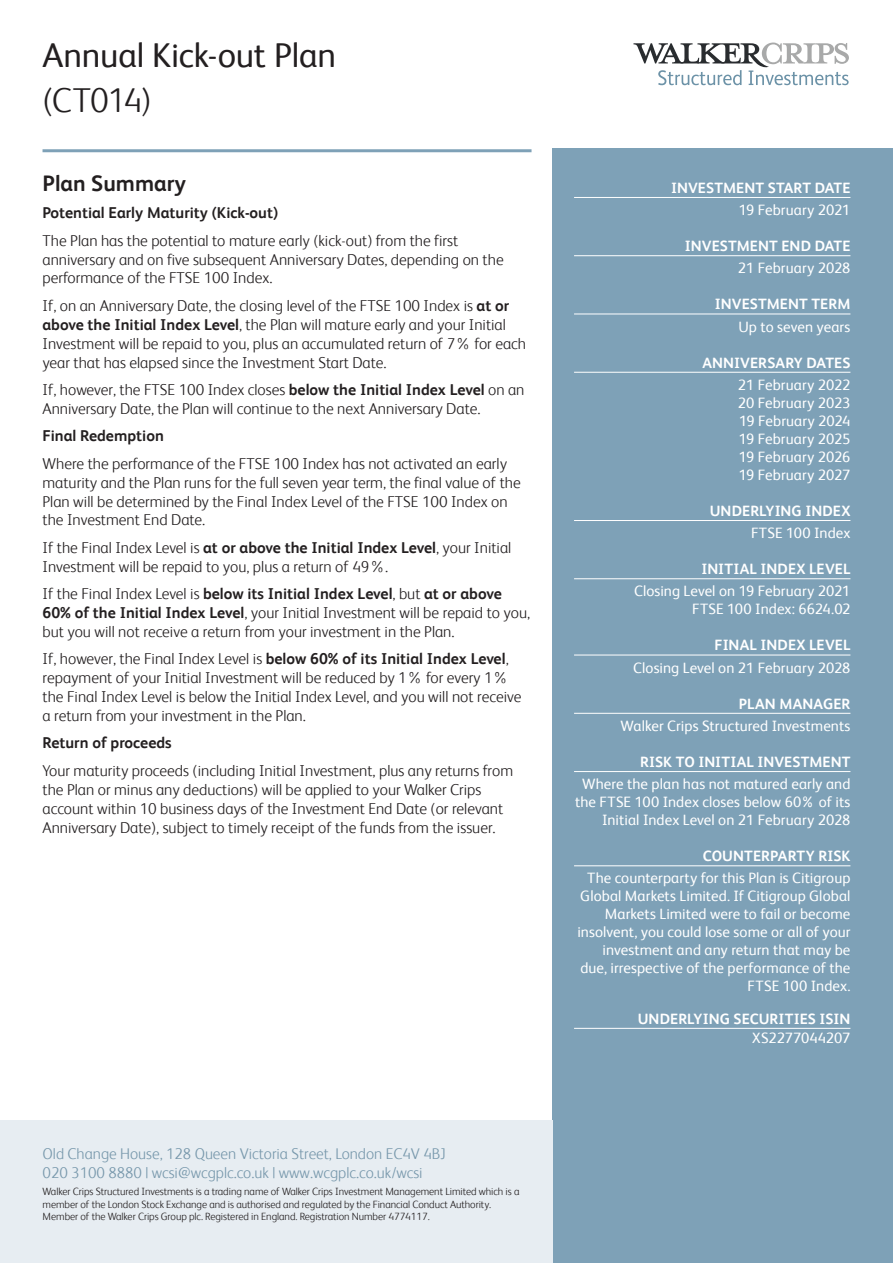
<style>
.page{position:relative;width:893px;height:1263px;background:#fff}
.page>*{position:absolute;margin:0;border:0;box-sizing:border-box;transform-origin:0 0}
.t1{font:34.5px/45px "FS Albert";letter-spacing:-.005em;color:#231f20}
.t2{font:700 22.5px "FS Albert";color:#231f20}
.t3{font:300 15.75px/18.9px "FS Albert";color:#231f20}
.t4{font:700 15.75px "FS Albert";color:#231f20}
.t5{font:300 15.6px "FS Albert";color:#7898ac}
.Summary_text{font:15px/18px "FS Albert";letter-spacing:.005em;color:#fff;text-align:right}
.Summary_heading{font:700 15px "FS Albert";letter-spacing:.005em;color:#fff}
.t6{font:300 10.5px/12.6px "FS Albert";letter-spacing:-.005em;color:#231f20}
.s1{font-weight:300}
.s2{font-weight:700}
</style>
<div class="page">
<div style="left:553px;top:148px;width:340px;height:1115px;background:#7ea1b7"></div>
<hr style="left:574px;top:197px;width:276px;height:1px;background:#fff">
<hr style="left:574px;top:255px;width:276px;height:1px;background:#fff">
<hr style="left:574px;top:314px;width:276px;height:1px;background:#fff">
<hr style="left:574px;top:372px;width:276px;height:1px;background:#fff">
<hr style="left:574px;top:520px;width:276px;height:1px;background:#fff">
<hr style="left:574px;top:578px;width:276px;height:1px;background:#fff">
<hr style="left:574px;top:655px;width:276px;height:1px;background:#fff">
<hr style="left:574px;top:713px;width:276px;height:1px;background:#fff">
<hr style="left:574px;top:771px;width:276px;height:1px;background:#fff">
<hr style="left:574px;top:865px;width:276px;height:1px;background:#fff">
<hr style="left:574px;top:1028px;width:276px;height:1px;background:#fff">
<div style="left:0;top:1120px;width:553px;height:143px;background:#e7edf2"></div>
<svg style="left:633px;top:43px;width:216px;height:42px"></svg>
<hr style="left:43px;top:149px;width:488px;height:3px;background:#7ea1b7">
<p class="t1" style="left:43px;top:33px;width:295px">Annual Kick-out Plan <span class="s1">(CT014)</span></p>
<p class="t2" style="left:43px;top:170px;width:145px">Plan Summary</p>
<p class="t4" style="left:43px;top:204px;width:237px">Potential Early Maturity (Kick-out)</p>
<p class="t3" style="left:43px;top:231px;width:463px">The Plan has the potential to mature early (kick-out) from the first anniversary and on five subsequent Anniversary Dates, depending on the performance of the FTSE 100 Index.</p>
<p class="t3" style="left:43px;top:296px;width:485px">If, on an Anniversary Date, the closing level of the FTSE 100 Index is <span class="s2">at or above the Initial Index Level</span>, the Plan will mature early and your Initial Investment will be repaid to you, plus an accumulated return of 7% for each year that has elapsed since the Investment Start Date.</p>
<p class="t3" style="left:43px;top:380px;width:483px">If, however, the FTSE 100 Index closes <span class="s2">below the Initial Index Level</span> on an<br>Anniversary Date, the Plan will continue to the next Anniversary Date.</p>
<p class="t4" style="left:43px;top:427px;width:123px">Final Redemption</p>
<p class="t3" style="left:43px;top:454px;width:480px">Where the performance of the FTSE 100 Index has not activated an early maturity and the Plan runs for the full seven year term, the final value of the Plan will be determined by the Final Index Level of the FTSE 100 Index on the Investment End Date.</p>
<p class="t3" style="left:43px;top:538px;width:470px">If the Final Index Level is <span class="s2">at or above the Initial Index Level</span>, your Initial<br>Investment will be repaid to you, plus a return of 49%.</p>
<p class="t3" style="left:43px;top:584px;width:489px">If the Final Index Level is <span class="s2">below its Initial Index Level</span>, but <span class="s2">at or above<br>60% of the Initial Index Level</span>, your Initial Investment will be repaid to you, but you will not receive a return from your investment in the Plan.</p>
<p class="t3" style="left:43px;top:649px;width:480px">If, however, the Final Index Level is <span class="s2">below 60% of its Initial Index Level</span>, repayment of your Initial Investment will be reduced by 1% for every 1% the Final Index Level is below the Initial Index Level, and you will not receive a return from your investment in the Plan.</p>
<p class="t4" style="left:43px;top:734px;width:131px">Return of proceeds</p>
<p class="t3" style="left:43px;top:761px;width:472px">Your maturity proceeds (including Initial Investment, plus any returns from the Plan or minus any deductions) will be applied to your Walker Crips account within 10 business days of the Investment End Date (or relevant Anniversary Date), subject to timely receipt of the funds from the issuer.</p>
<p class="t5" style="left:43px;top:1145px;width:405px">Old Change House, 128 Queen Victoria Street, London EC4V 4BJ</p>
<p class="t5" style="left:43px;top:1163px;width:382px">020 3100 8880 | wcsi@wcgplc.co.uk | www.wcgplc.co.uk/wcsi</p>
<p class="t6" style="left:43px;top:1185px;width:478px">Walker Crips Structured Investments is a trading name of Walker Crips Investment Management Limited which is a member of the London Stock Exchange and is authorised and regulated by the Financial Conduct Authority.<br>Member of the Walker Crips Group plc. Registered in England. Registration Number 4774117.</p>
<p class="Summary_heading" style="left:671px;top:179px;width:181px">INVESTMENT START DATE</p>
<p class="Summary_text" style="left:739px;top:201px;width:113px">19 February 2021</p>
<p class="Summary_heading" style="left:685px;top:237px;width:167px">INVESTMENT END DATE</p>
<p class="Summary_text" style="left:738px;top:259px;width:114px">21 February 2028</p>
<p class="Summary_heading" style="left:715px;top:296px;width:137px">INVESTMENT TERM</p>
<p class="Summary_text" style="left:738px;top:317px;width:114px">Up to seven years</p>
<p class="Summary_heading" style="left:702px;top:354px;width:150px">ANNIVERSARY DATES</p>
<p class="Summary_text" style="left:738px;top:376px;width:114px">21 February 2022</p>
<p class="Summary_text" style="left:738px;top:394px;width:114px;text-align:justify">20 February 2023<br>19 February 2024<br>19 February 2025<br>19 February 2026</p>
<p class="Summary_text" style="left:739px;top:466px;width:113px">19 February 2027</p>
<p class="Summary_heading" style="left:710px;top:502px;width:142px">UNDERLYING INDEX</p>
<p class="Summary_text" style="left:751px;top:524px;width:101px">FTSE 100 Index</p>
<p class="Summary_heading" style="left:701px;top:560px;width:150px">INITIAL INDEX LEVEL</p>
<p class="Summary_text" style="left:634px;top:582px;width:218px">Closing Level on 19 February 2021</p>
<p class="Summary_text" style="left:692px;top:600px;width:160px">FTSE 100 Index: 6624.02</p>
<p class="Summary_heading" style="left:715px;top:637px;width:137px">FINAL INDEX LEVEL</p>
<p class="Summary_text" style="left:633px;top:658px;width:219px">Closing Level on 21 February 2028</p>
<p class="Summary_heading" style="left:739px;top:695px;width:113px">PLAN MANAGER</p>
<p class="Summary_text" style="left:620px;top:717px;width:231px">Walker Crips Structured Investments</p>
<p class="Summary_heading" style="left:640px;top:753px;width:212px">RISK TO INITIAL INVESTMENT</p>
<p class="Summary_text" style="left:575px;top:775px;width:277px">Where the plan has not matured early and the FTSE 100 Index closes below 60% of its<br>Initial Index Level on 21 February 2028</p>
<p class="Summary_heading" style="left:703px;top:847px;width:149px">COUNTERPARTY RISK</p>
<p class="Summary_text" style="left:577px;top:869px;width:275px">The counterparty for this Plan is Citigroup Global Markets Limited. If Citigroup Global Markets Limited were to fail or become insolvent, you could lose some or all of your investment and any return that may be due, irrespective of the performance of the FTSE 100 Index.</p>
<p class="Summary_heading" style="left:638px;top:1010px;width:214px">UNDERLYING SECURITIES ISIN</p>
<p class="Summary_text" style="left:752px;top:1029px;width:100px">XS2277044207</p>
</div>
